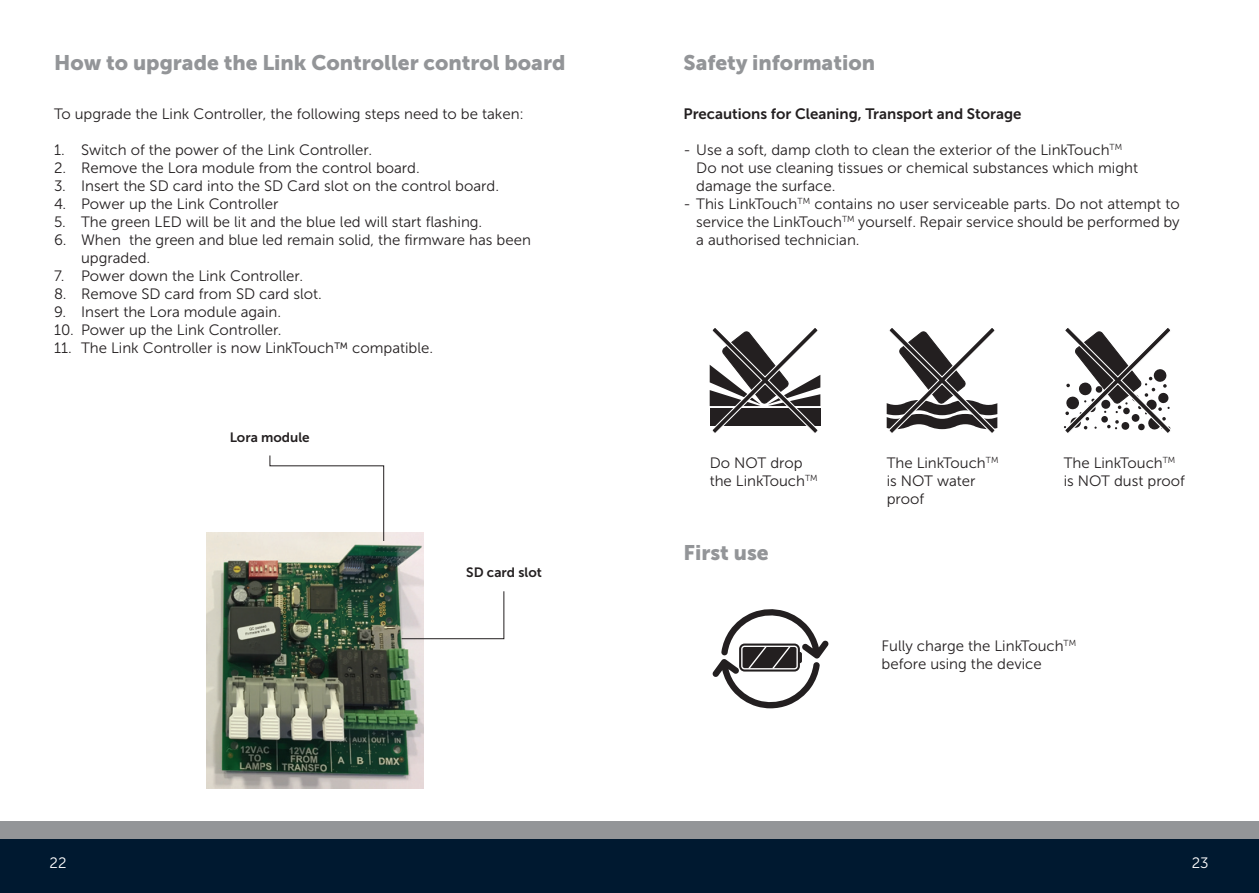
<style>
.page{position:relative;width:1259px;height:893px;background:#fff}
.page>*{position:absolute;margin:0;border:0;box-sizing:border-box;transform-origin:0 0}
.t1{font:21px "Museo Sans 900";color:#939598}
.t2{font:15px/18px "Museo Sans 300";color:#231f20}
.t3{font:15px "Museo Sans 700";color:#231f20}
.t4{font:15px "Museo Sans 300";color:#fff}
.t5{font:13.5px "Museo Sans 700";color:#231f20}
</style>
<div class="page">
<div style="left:614px;top:839px;width:645px;height:54px;background:#001930"></div>
<div style="left:614px;top:822px;width:645px;height:17px;background:#939598"></div>
<div style="left:0;top:839px;width:644px;height:54px;background:#001930"></div>
<div style="left:0;top:822px;width:644px;height:17px;background:#939598"></div>
<img style="left:206px;top:533px;width:217px;height:255px">
<svg style="left:269px;top:455px;width:115px;height:86px"></svg>
<svg style="left:401px;top:591px;width:103px;height:48px"></svg>
<svg style="left:709px;top:328px;width:111px;height:105px"></svg>
<svg style="left:886px;top:328px;width:111px;height:105px"></svg>
<svg style="left:1064px;top:328px;width:107px;height:105px"></svg>
<svg style="left:712px;top:609px;width:117px;height:99px"></svg>
<h1 class="t1" style="left:54px;top:50px;width:513px">How to upgrade the Link Controller control board</h1>
<p class="t2" style="left:54px;top:105px;width:471px">To upgrade the Link Controller, the following steps need to be taken:</p>
<p class="t2" style="left:54px;top:141px;width:319px">1. Switch of the power of the Link Controller.</p>
<p class="t2" style="left:54px;top:159px;width:367px">2. Remove the Lora module from the control board.</p>
<p class="t2" style="left:54px;top:177px;width:446px">3. Insert the SD card into the SD Card slot on the control board.</p>
<p class="t2" style="left:54px;top:195px;width:226px">4. Power up the Link Controller</p>
<p class="t2" style="left:54px;top:213px;width:430px">5. The green LED will be lit and the blue led will start flashing.</p>
<p class="t2" style="left:81px;top:231px;width:451px;text-indent:-27px">6. When the green and blue led remain solid, the firmware has been upgraded.</p>
<p class="t2" style="left:54px;top:267px;width:251px">7. Power down the Link Controller.</p>
<p class="t2" style="left:54px;top:285px;width:269px">8. Remove SD card from SD card slot.</p>
<p class="t2" style="left:54px;top:303px;width:229px">9. Insert the Lora module again.</p>
<p class="t2" style="left:54px;top:321px;width:229px">10. Power up the Link Controller.</p>
<p class="t2" style="left:54px;top:339px;width:381px">11. The Link Controller is now LinkTouch™ compatible.</p>
<p class="t5" style="left:230px;top:429px;width:82px">Lora module</p>
<p class="t5" style="left:466px;top:565px;width:77px">SD card slot</p>
<h1 class="t1" style="left:683px;top:50px;width:193px">Safety information</h1>
<p class="t3" style="left:683px;top:106px;width:339px">Precautions for Cleaning, Transport and Storage</p>
<p class="t2" style="left:696px;top:141px;width:443px;text-indent:-13px">- Use a soft, damp cloth to clean the exterior of the LinkTouch<sup>TM<br></sup>Do not use cleaning tissues or chemical substances which might damage the surface.</p>
<p class="t2" style="left:696px;top:195px;width:485px;text-align:justify;text-indent:-13px">- This LinkTouch<sup>TM</sup> contains no user serviceable parts. Do not attempt to service the LinkTouch<sup>TM</sup> yourself. Repair service should be performed by a authorised technician.</p>
<p class="t2" style="left:709px;top:454px;width:109px">Do NOT drop the LinkTouch<sup>TM</sup></p>
<h1 class="t1" style="left:683px;top:541px;width:87px">First use</h1>
<p class="t2" style="left:886px;top:454px;width:113px">The LinkTouch<sup>TM </sup>is NOT water proof</p>
<p class="t2" style="left:1063px;top:454px;width:123px">The LinkTouch<sup>TM </sup>is NOT dust proof</p>
<p class="t2" style="left:881px;top:637px;width:196px">Fully charge the LinkTouch<sup>TM </sup>before using the device</p>
<p class="t4" style="left:50px;top:854px;width:18px">22</p>
<p class="t4" style="left:1191px;top:854px;width:18px">23</p>
</div>
